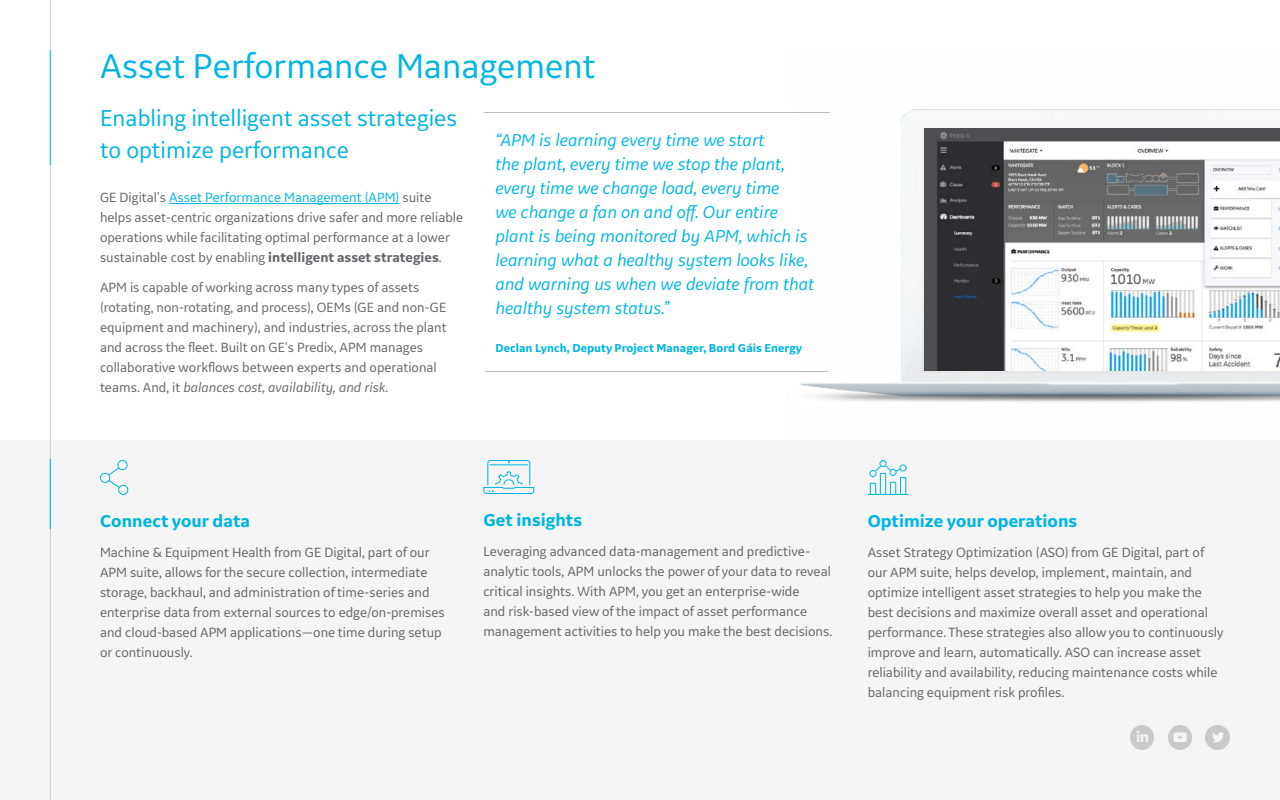
<style>
.page{position:relative;width:1280px;height:800px;background:#fff}
.page>*{position:absolute;margin:0;border:0;box-sizing:border-box;transform-origin:0 0}
.t1{font:36px "GE Inspira Sans";color:#00b5e2}
.t2{font:24px/32px "GE Inspira Sans";color:#00b5e2}
.t3{font:italic 18px/24px "GE Inspira Sans";color:#00b5e2}
.t4{font:700 18px "GE Inspira Sans";color:#00b5e2}
.t5{font:14px/20px "GE Inspira Sans";color:#63666a}
.t6{font:700 12px "GE Inspira Sans";color:#00b5e2}
.s1{color:#00b5e2}
.s2{font-weight:700}
.s3{font-style:italic}
</style>
<div class="page">
<div style="left:0;top:440px;width:1280px;height:360px;background:#f5f5f5"></div>
<hr style="left:50px;top:0;width:1px;height:800px;background:#cdcdcd">
<hr style="left:50px;top:50px;width:1px;height:115px;background:#00bfdb">
<img style="left:800px;top:109px;width:480px;height:293px">
<img style="left:924px;top:129px;width:356px;height:242px">
<hr style="left:485px;top:371px;width:343px;height:1px;background:#bcbcbc">
<hr style="left:484px;top:112px;width:346px;height:1px;background:#bcbcbc">
<svg style="left:100px;top:460px;width:29px;height:35px"></svg>
<svg style="left:483px;top:460px;width:52px;height:34px"></svg>
<svg style="left:867px;top:460px;width:42px;height:35px"></svg>
<hr style="left:169px;top:203px;width:231px;height:1px;background:#00b5e2">
<hr style="left:50px;top:459px;width:1px;height:70px;background:#00b5e2">
<img style="left:1206px;top:726px;width:23px;height:23px">
<img style="left:1168px;top:726px;width:23px;height:23px">
<img style="left:1130px;top:726px;width:23px;height:23px">
<h1 class="t1" style="left:100px;top:43px;width:497px">Asset Performance Management</h1>
<h2 class="t2" style="left:100px;top:101px;width:359px">Enabling intelligent asset strategies to optimize performance</h2>
<p class="t5" style="left:100px;top:187px;width:365px">GE Digital's <span class="s1">Asset Performance Management (APM)</span> suite helps asset-centric organizations drive safer and more reliable operations while facilitating optimal performance at a lower sustainable cost by enabling <span class="s2">intelligent asset strategies</span>.</p>
<p class="t5" style="left:100px;top:277px;width:348px">APM is capable of working across many types of assets (rotating, non-rotating, and process), OEMs (GE and non-GE equipment and machinery), and industries, across the plant and across the fleet. Built on GE's Predix, APM manages collaborative workflows between experts and operational teams. And, it <span class="s3">balances cost, availability, and risk.</span></p>
<p class="t3" style="left:495px;top:127px;width:320px">“APM is learning every time we start<br>the plant, every time we stop the plant, every time we change load, every time<br>we change a fan on and off. Our entire plant is being monitored by APM, which is learning what a healthy system looks like, and warning us when we deviate from that healthy system status.”</p>
<p class="t6" style="left:495px;top:340px;width:308px">Declan Lynch, Deputy Project Manager, Bord Gáis Energy</p>
<p class="t4" style="left:100px;top:510px;width:152px">Connect your data</p>
<p class="t5" style="left:100px;top:542px;width:346px">Machine &amp; Equipment Health from GE Digital, part of our APM suite, allows for the secure collection, intermediate storage, backhaul, and administration of time-series and enterprise data from external sources to edge/on-premises and cloud-based APM applications—one time during setup or continuously.</p>
<p class="t4" style="left:483px;top:509px;width:100px">Get insights</p>
<p class="t5" style="left:483px;top:541px;width:351px">Leveraging advanced data-management and predictive&shy;analytic tools, APM unlocks the power of your data to reveal critical insights. With APM, you get an enterprise-wide<br>and risk-based view of the impact of asset performance management activities to help you make the best decisions.</p>
<p class="t4" style="left:868px;top:510px;width:211px">Optimize your operations</p>
<p class="t5" style="left:868px;top:542px;width:358px">Asset Strategy Optimization (ASO) from GE Digital, part of our APM suite, helps develop, implement, maintain, and optimize intelligent asset strategies to help you make the best decisions and maximize overall asset and operational performance. These strategies also allow you to continuously improve and learn, automatically. ASO can increase asset reliability and availability, reducing maintenance costs while balancing equipment risk profiles.</p>
</div>
